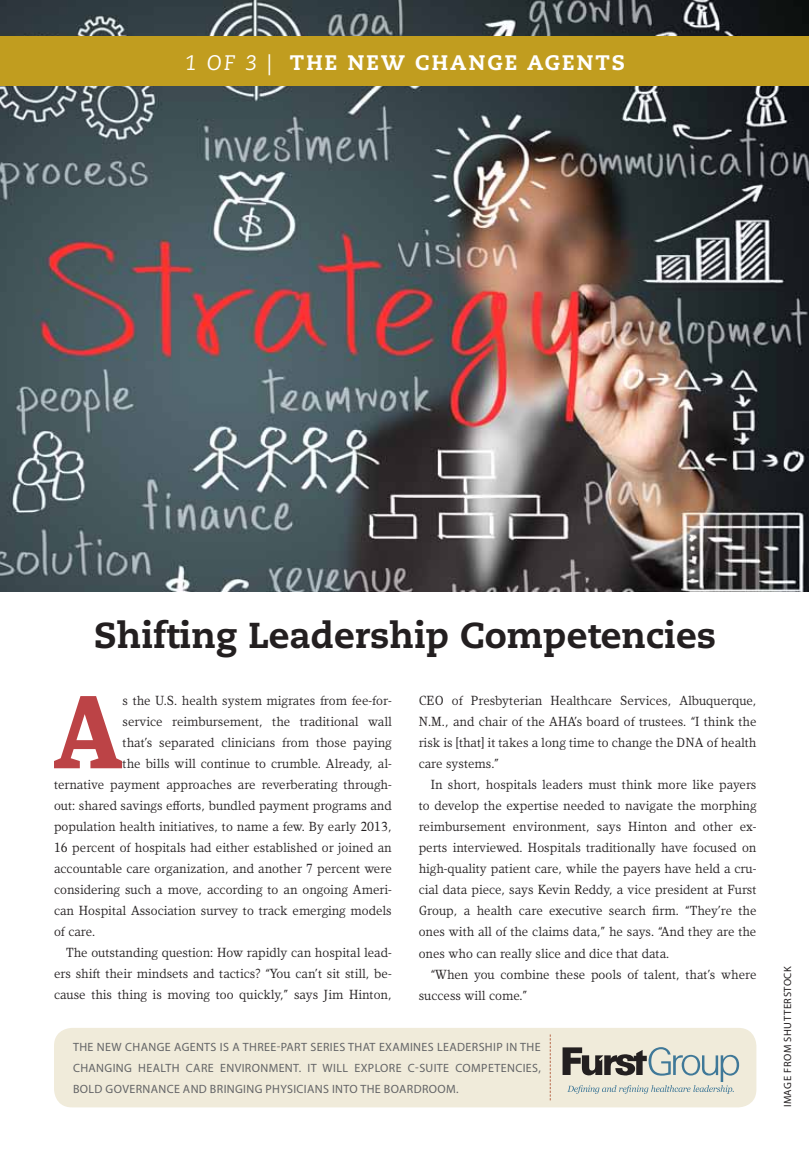
<style>
.page{position:relative;width:809px;height:1158px;background:#fff}
.page>*{position:absolute;margin:0;border:0;box-sizing:border-box;transform-origin:0 0}
.t1{font:700 106.2px "Kandal";color:#bc4346}
.t2{font:800 36px "Caecilia LT Std";color:#231f20}
.t3{font:800 21px "Caecilia LT Std";letter-spacing:.1em;color:#fff}
.t4{font:13.5px "Kandal";letter-spacing:.005em;color:#231f20}
.t5{font:12px "Myriad Pro";letter-spacing:.03em;color:#636466}
.t6{font:10.5px "Myriad Pro";letter-spacing:.05em;color:#231f20}
.s1{font-weight:400;font-style:italic}
.s2{font-weight:400}
</style>
<div class="page">
<img style="left:0;top:0;width:809px;height:591px">
<div style="left:0;top:36px;width:809px;height:50px;background:#c19d1f"></div>
<div style="left:54px;top:1028px;width:702px;height:79px;background:#f0ebda;border-radius:18px"></div>
<svg style="left:562px;top:1047px;width:177px;height:46px"></svg>
<svg style="left:550px;top:1034px;width:1px;height:66px"></svg>
<p class="t3" style="left:185px;top:50px;width:408px"><span class="s1">1 of 3</span> <span class="s2">|</span> The New Change Agents</p>
<p class="t2" style="left:94px;top:613px;width:623px">Shifting Leadership Competencies</p>
<p class="t1" style="left:54px;top:673px;width:70px">A</p>
<p class="t4" style="left:123px;top:693px;width:270px">s the U.S. health system migrates from fee-for-</p>
<p class="t4" style="left:418px;top:693px;width:339px">CEO of Presbyterian Healthcare Services, Albuquerque,</p>
<p class="t4" style="left:418px;top:714px;width:339px">N.M., and chair of the AHA’s board of trustees. “I think the</p>
<p class="t4" style="left:418px;top:735px;width:339px">risk is [that] it takes a long time to change the DNA of health</p>
<p class="t4" style="left:418px;top:756px;width:82px">care systems.”</p>
<p class="t4" style="left:430px;top:777px;width:327px">In short, hospitals leaders must think more like payers</p>
<p class="t4" style="left:418px;top:798px;width:339px">to develop the expertise needed to navigate the morphing</p>
<p class="t4" style="left:418px;top:819px;width:339px">reimbursement environment, says Hinton and other ex-</p>
<p class="t4" style="left:418px;top:840px;width:339px">perts interviewed. Hospitals traditionally have focused on</p>
<p class="t4" style="left:418px;top:861px;width:339px">high-quality patient care, while the payers have held a cru-</p>
<p class="t4" style="left:418px;top:882px;width:339px">cial data piece, says Kevin Reddy, a vice president at Furst</p>
<p class="t4" style="left:418px;top:903px;width:339px">Group, a health care executive search firm. “They’re the</p>
<p class="t4" style="left:418px;top:924px;width:339px">ones with all of the claims data,” he says. “And they are the</p>
<p class="t4" style="left:418px;top:945px;width:252px">ones who can really slice and dice that data.</p>
<p class="t4" style="left:430px;top:966px;width:327px">“When you combine these pools of talent, that’s where</p>
<p class="t4" style="left:418px;top:987px;width:110px">success will come.”</p>
<p class="t4" style="left:123px;top:714px;width:270px">service reimbursement, the traditional wall</p>
<p class="t4" style="left:123px;top:735px;width:270px">that’s separated clinicians from those paying</p>
<p class="t4" style="left:123px;top:756px;width:270px">the bills will continue to crumble. Already, al-</p>
<p class="t4" style="left:54px;top:777px;width:339px">ternative payment approaches are reverberating through-</p>
<p class="t4" style="left:54px;top:798px;width:339px">out: shared savings efforts, bundled payment programs and</p>
<p class="t4" style="left:54px;top:819px;width:339px">population health initiatives, to name a few. By early 2013,</p>
<p class="t4" style="left:54px;top:840px;width:339px">16 percent of hospitals had either established or joined an</p>
<p class="t4" style="left:54px;top:861px;width:339px">accountable care organization, and another 7 percent were</p>
<p class="t4" style="left:54px;top:882px;width:339px">considering such a move, according to an ongoing Ameri-</p>
<p class="t4" style="left:54px;top:903px;width:339px">can Hospital Association survey to track emerging models</p>
<p class="t4" style="left:54px;top:924px;width:43px">of care.</p>
<p class="t4" style="left:66px;top:945px;width:327px">The outstanding question: How rapidly can hospital lead-</p>
<p class="t4" style="left:54px;top:966px;width:339px">ers shift their mindsets and tactics? “You can’t sit still, be-</p>
<p class="t4" style="left:54px;top:987px;width:339px">cause this thing is moving too quickly,” says Jim Hinton,</p>
<p class="t5" style="left:73px;top:1039px;width:222px">THE NEW CHANGE AGENTS IS A THREE-PART</p>
<p class="t5" style="left:310px;top:1039px;width:141px">SERIES THAT EXAMINES LEADER</p>
<p class="t5" style="left:478px;top:1039px;width:62px">SHIP IN THE</p>
<p class="t5" style="left:73px;top:1060px;width:121px">CHANGING HEALTH CARE</p>
<p class="t5" style="left:220px;top:1060px;width:33px">ENVIRON</p>
<p class="t5" style="left:269px;top:1060px;width:120px">MENT. IT WILL EXPLORE</p>
<p class="t5" style="left:408px;top:1060px;width:88px">C-SUITE COMPETENC</p>
<p class="t5" style="left:522px;top:1060px;width:20px">IES,</p>
<p class="t5" style="left:73px;top:1081px;width:49px">BOLD GOVERNANCE</p>
<p class="t5" style="left:183px;top:1081px;width:9px">AND</p>
<p class="t5" style="left:210px;top:1081px;width:134px">BRINGING PHYSICIANS INTO</p>
<p class="t5" style="left:360px;top:1081px;width:33px">THE BOARDROO</p>
<p class="t5" style="left:446px;top:1081px;width:14px">M.</p>
<p class="t6" style="left:781px;top:1107px;width:143px;rotate:-90deg">IMAGE FROM SHUTTERSTOCK</p>
</div>
